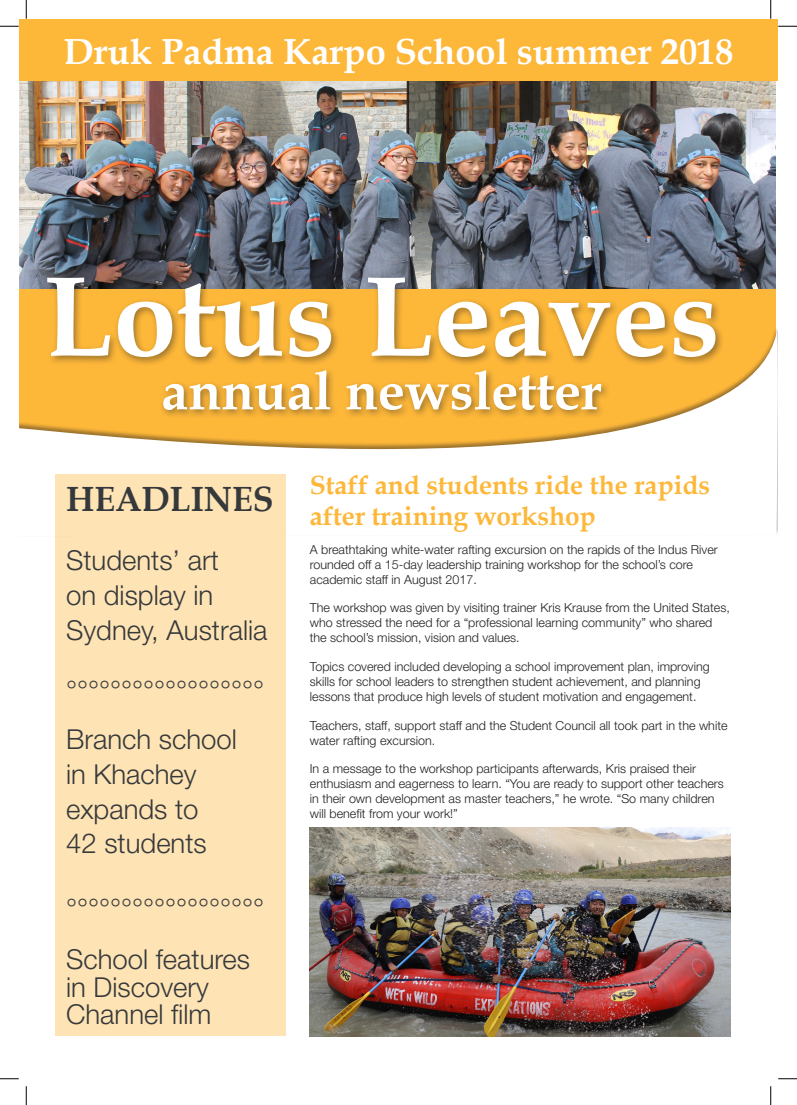
<style>
.page{position:relative;width:797px;height:1105px;background:#fff}
.page>*{position:absolute;margin:0;border:0;box-sizing:border-box;transform-origin:0 0}
.t1{font:700 114.25px "Book Antiqua";color:#fff}
.t2{font:700 53.75px "Book Antiqua";color:#fff}
.t3{font:700 36.25px "Book Antiqua";color:#fff}
.t4{font:700 35px "Book Antiqua";color:#36393c}
.t5{font:300 27.5px/27.5px "Helvetica Neue";color:#36393c}
.t6{font:700 26.25px/31.5px "Book Antiqua";color:#fdb739}
.t7{font:300 12.5px/15px "Helvetica Neue";color:#231f20}
</style>
<div class="page">
<img style="left:19px;top:81px;width:756px;height:207px">
<div style="left:43px;top:274px;width:681px;height:145px;background:#231f20;opacity:.45"></div>
<div style="left:19px;top:19px;width:758px;height:62px;background:#fdb739"></div>
<svg style="left:19px;top:320px;width:758px;height:216px"></svg>
<img style="left:310px;top:827px;width:420px;height:209px">
<div style="left:55px;top:475px;width:230px;height:561px;background:#fee3b4"></div>
<svg style="left:0;top:25px;width:19px;height:2px"></svg>
<svg style="left:778px;top:25px;width:19px;height:2px"></svg>
<svg style="left:0;top:1078px;width:19px;height:1px"></svg>
<svg style="left:778px;top:1078px;width:19px;height:1px"></svg>
<svg style="left:25px;top:0;width:2px;height:19px"></svg>
<svg style="left:25px;top:1086px;width:2px;height:19px"></svg>
<svg style="left:770px;top:0;width:1px;height:19px"></svg>
<svg style="left:770px;top:1086px;width:1px;height:19px"></svg>
<p class="t3" style="left:63px;top:27px;width:671px">Druk Padma Karpo School summer 2018</p>
<p class="t1" style="left:43px;top:239px;width:678px">Lotus Leaves</p>
<p class="t2" style="left:161px;top:354px;width:442px">annual newsletter</p>
<p class="t4" style="left:66px;top:475px;width:209px">HEADLINES</p>
<p class="t5" style="left:66px;top:546px;width:154px">Students’ art</p>
<p class="t5" style="left:66px;top:581px;width:149px">on display in</p>
<p class="t5" style="left:66px;top:615px;width:203px">Sydney, Australia</p>
<p class="t5" style="left:66px;top:676px;width:200px">°°°°°°°°°°°°°°°°°°</p>
<p class="t5" style="left:66px;top:725px;width:172px">Branch school</p>
<p class="t5" style="left:66px;top:760px;width:132px">in Khachey</p>
<p class="t5" style="left:66px;top:794px;width:134px">expands to</p>
<p class="t5" style="left:66px;top:829px;width:142px">42 students</p>
<p class="t5" style="left:66px;top:893px;width:200px">°°°°°°°°°°°°°°°°°°</p>
<p class="t5" style="left:66px;top:945px;width:185px">School features in Discovery<br>Channel film</p>
<p class="t6" style="left:310px;top:469px;width:402px">Staff and students ride the rapids after training workshop</p>
<p class="t7" style="left:310px;top:542px;width:409px">A breathtaking white-water rafting excursion on the rapids of the Indus River rounded off a 15-day leadership training workshop for the school’s core academic staff in August 2017.</p>
<p class="t7" style="left:310px;top:600px;width:421px">The workshop was given by visiting trainer Kris Krause from the United States, who stressed the need for a “professional learning community” who shared the school’s mission, vision and values.</p>
<p class="t7" style="left:310px;top:659px;width:401px">Topics covered included developing a school improvement plan, improving skills for school leaders to strengthen student achievement, and planning lessons that produce high levels of student motivation and engagement.</p>
<p class="t7" style="left:310px;top:717px;width:419px">Teachers, staff, support staff and the Student Council all took part in the white water rafting excursion.</p>
<p class="t7" style="left:310px;top:761px;width:415px">In a message to the workshop participants afterwards, Kris praised their enthusiasm and eagerness to learn. “You are ready to support other teachers in their own development as master teachers,” he wrote. “So many children will benefit from your work!”</p>
</div>
